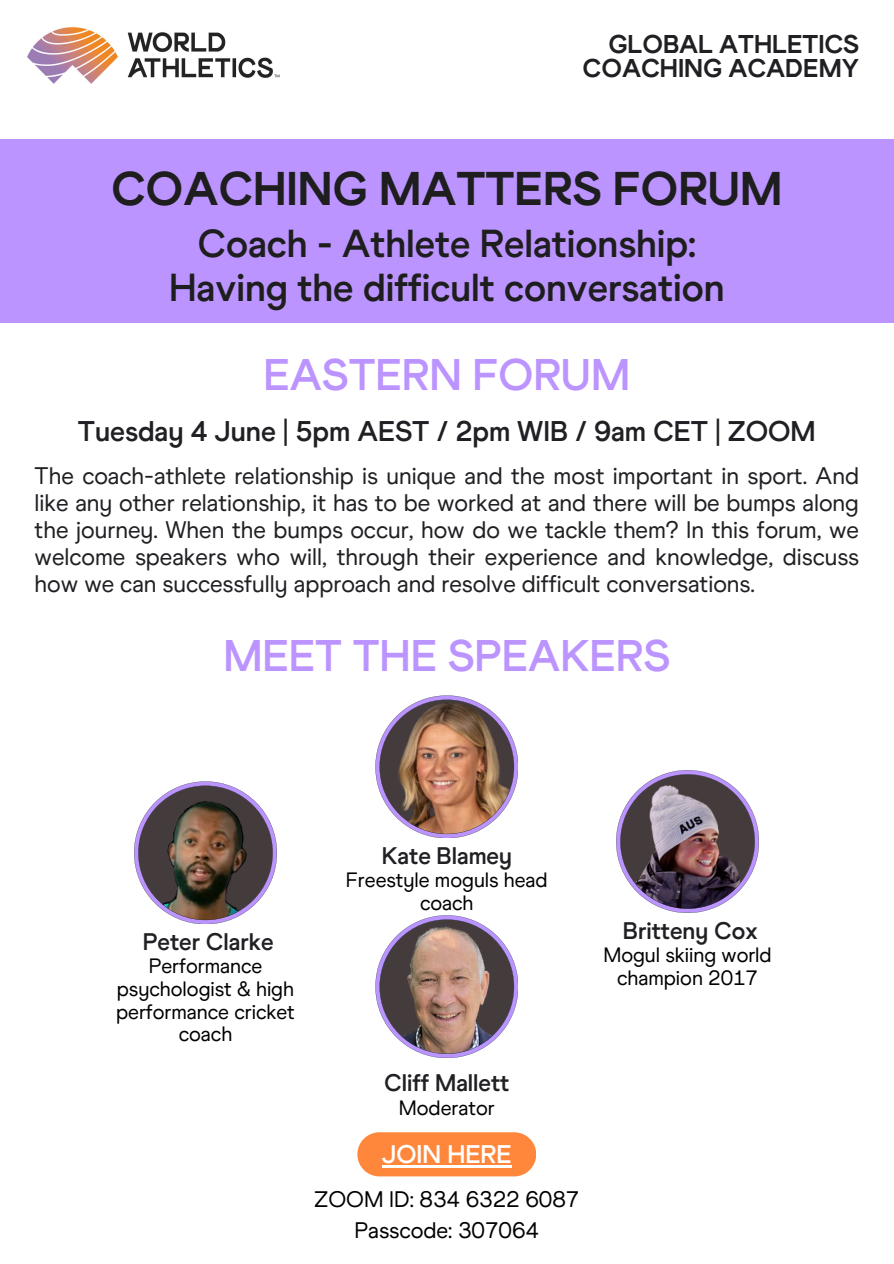
<style>
.page{position:relative;width:894px;height:1264px;background:#fff}
.page>*{position:absolute;margin:0;border:0;box-sizing:border-box;transform-origin:0 0}
.t1{font:47.25px "World Athletics Headline";color:#1e1e1e}
.t2{font:700 44.25px "World Athletics";color:#bc94ff}
.t3{font:700 39px/43.8px "World Athletics";color:#1e1e1e;text-align:center}
.t4{font:700 28.5px "World Athletics";color:#201f23}
.t5{font:25.8px/24.8px "World Athletics Headline";color:#201f23;text-align:right}
.t6{font:700 25.5px "World Athletics";color:#fff}
.t7{font:24px/27px "World Athletics";color:#201f23;text-align:justify}
.t8{font:700 24px "World Athletics";color:#201f23}
.t9{font:22.5px "World Athletics";color:#000}
.t10{font:20.85px/22.5px "World Athletics";color:#000;text-align:center}
</style>
<div class="page">
<div style="left:357px;top:1132px;width:179px;height:44px;background:#ff873c;border-radius:22px"></div>
<hr style="left:382px;top:1164px;width:129px;height:3px;background:#fff">
<img style="left:134px;top:781px;width:143px;height:143px">
<img style="left:27px;top:27px;width:253px;height:57px">
<div style="left:0;top:139px;width:893px;height:183px;background:#bc94ff"></div>
<img style="left:375px;top:695px;width:143px;height:143px">
<svg style="left:616px;top:770px;width:142px;height:143px"></svg>
<img style="left:375px;top:915px;width:143px;height:143px">
<p class="t5" style="left:582px;top:31px;width:278px">GLOBAL ATHLETICS<br>COACHING ACADEMY</p>
<h1 class="t1" style="left:111px;top:160px;width:672px">COACHING MATTERS FORUM</h1>
<h4 class="t3" style="left:169px;top:221px;width:557px">Coach - Athlete Relationship:<br>Having the difficult conversation</h4>
<h6 class="t2" style="left:263px;top:348px;width:368px">EASTERN FORUM</h6>
<p class="t4" style="left:78px;top:414px;width:739px">Tuesday 4 June | 5pm AEST / 2pm WIB / 9am CET | ZOOM</p>
<h1 class="t7" style="left:35px;top:462px;width:825px">The coach-athlete relationship is unique and the most important in sport. And like any other relationship, it has to be worked at and there will be bumps along the journey. When the bumps occur, how do we tackle them? In this forum, we welcome speakers who will, through their experience and knowledge, discuss how we can successfully approach and resolve difficult conversations.</h1>
<p class="t2" style="left:223px;top:628px;width:448px">MEET THE SPEAKERS</p>
<h2 class="t8" style="left:143px;top:927px;width:132px">Peter Clarke</h2>
<h6 class="t10" style="left:116px;top:955px;width:180px">Performance psychologist &amp; high performance cricket coach</h6>
<p class="t8" style="left:381px;top:841px;width:132px">Kate Blamey</p>
<h6 class="t10" style="left:346px;top:869px;width:203px">Freestyle moguls head coach</h6>
<p class="t8" style="left:384px;top:1068px;width:127px">Cliff Mallett</p>
<p class="t10" style="left:399px;top:1096px;width:97px">Moderator</p>
<p class="t6" style="left:382px;top:1138px;width:131px">JOIN HERE</p>
<p class="t9" style="left:314px;top:1185px;width:267px">ZOOM ID: 834 6322 6087</p>
<p class="t9" style="left:354px;top:1216px;width:186px">Passcode: 307064</p>
<h5 class="t8" style="left:622px;top:915px;width:136px">Britteny Cox</h5>
<p class="t10" style="left:603px;top:943px;width:170px">Mogul skiing world champion 2017</p>
</div>
